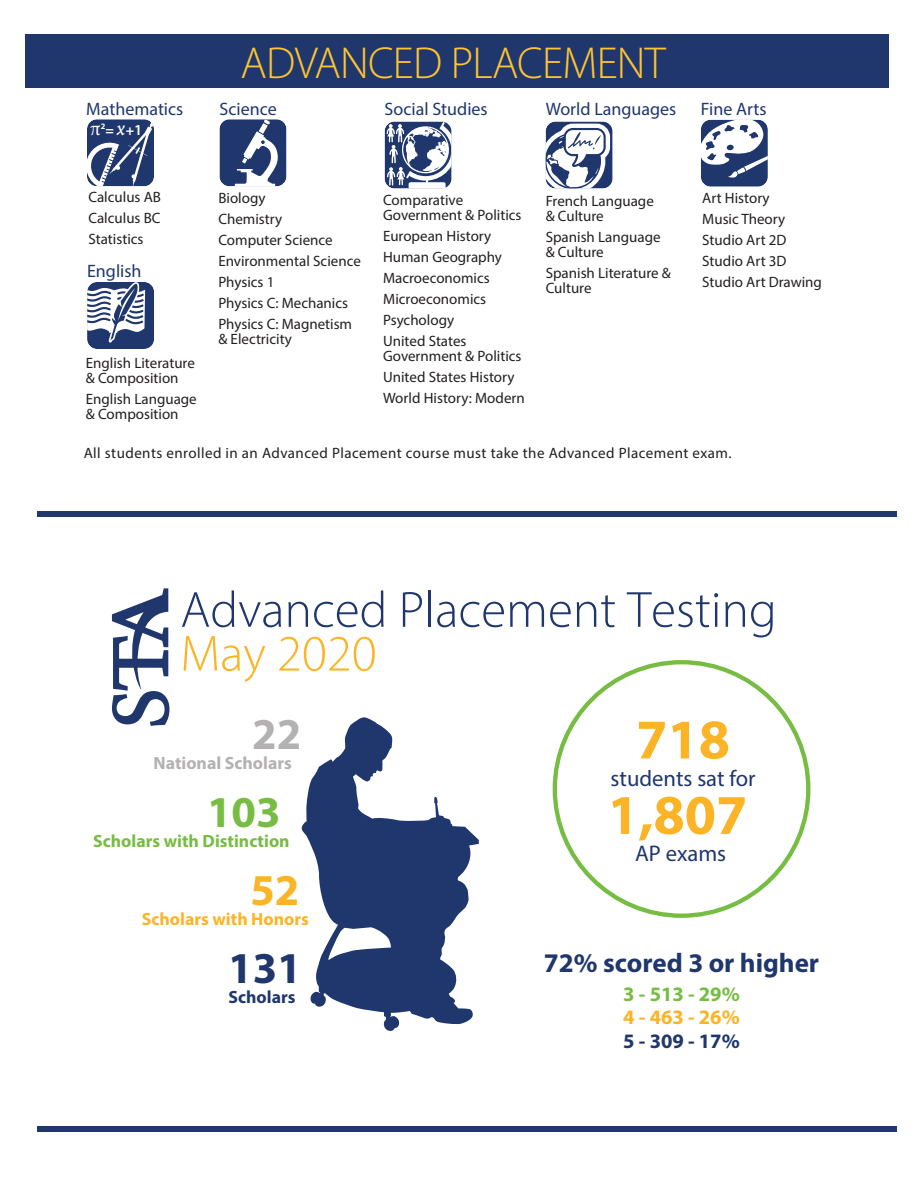
<style>
.page{position:relative;width:918px;height:1188px;background:#fff}
.page>*{position:absolute;margin:0;border:0;box-sizing:border-box;transform-origin:0 0}
.t1{font:700 56.4px "Myriad Pro";color:#fbb425}
.t2{font:300 51.15px "Myriad Pro";color:#1f376d}
.t3{font:300 51.15px "Myriad Pro";color:#fbb424}
.t4{font:300 45px "Myriad Pro";letter-spacing:-.015em;color:#ffc42f}
.t5{font:700 44.25px "Myriad Pro";color:#77bc43}
.t6{font:700 44.25px "Myriad Pro";color:#1f376d}
.t7{font:700 44.25px "Myriad Pro";color:#b3b1b1}
.t8{font:700 44.25px "Myriad Pro";color:#fbb425}
.t9{font:700 27px "Myriad Pro";color:#1f376d}
.t10{font:23.85px "Octavian MT Std";color:#fff}
.t11{font:22.65px "Myriad Pro";color:#1f376d}
.t12{font:700 20.55px "Myriad Pro";color:#77bc43}
.t13{font:700 20.55px "Myriad Pro";color:#fbb425}
.t14{font:700 20.55px "Myriad Pro";color:#1f376d}
.t15{font:18px "Myriad Pro";color:#1f376d}
.t16{font:700 17.7px "Myriad Pro";color:#77bc43}
.t17{font:700 17.7px "Myriad Pro";color:#fbb425}
.t18{font:700 17.7px "Myriad Pro";color:#b3b1b1}
.t19{font:700 17.7px "Myriad Pro";color:#1f376d}
.t20{font:15px/21px "Myriad Pro";color:#231f20}
.t21{font:15px "Myriad Pro";letter-spacing:.03em;color:#231f20}
.t22{font:700 14.25px "Myriad Pro";color:#fff}
.t23{font:700 8.25px "Myriad Pro";color:#fff}
.s1{font-family:"Octavian MT Std";font-weight:400;font-style:italic;font-size:21.9px}
.s2{font-weight:600;font-size:15.15px}
</style>
<div class="page">
<div style="left:26px;top:35px;width:863px;height:53px;background:#1f376d"></div>
<svg style="left:87px;top:282px;width:67px;height:67px"></svg>
<svg style="left:87px;top:119px;width:67px;height:67px;background:#4c5f8a"></svg>
<svg style="left:219px;top:119px;width:67px;height:67px"></svg>
<svg style="left:385px;top:122px;width:67px;height:67px"></svg>
<svg style="left:701px;top:120px;width:67px;height:67px"></svg>
<svg style="left:546px;top:122px;width:67px;height:67px"></svg>
<div style="left:37px;top:511px;width:860px;height:6px;background:#1f376d"></div>
<div style="left:37px;top:1126px;width:860px;height:6px;background:#1f376d"></div>
<svg style="left:301px;top:717px;width:178px;height:307px;fill:#1f376d"></svg>
<svg style="left:310px;top:917px;width:148px;height:114px"></svg>
<svg style="left:112px;top:588px;width:57px;height:138px"></svg>
<p class="t15" style="left:86px;top:98px;width:99px">Mathematics</p>
<h3 class="t10" style="left:90px;top:115px;width:12px">π</h3>
<p class="t23" style="left:101px;top:121px;width:6px">2</p>
<p class="t22" style="left:105px;top:121px;width:39px">= <span class="s1">x</span>+<span class="s2">1</span></p>
<p class="t20" style="left:89px;top:187px;width:74px;text-align:justify">Calculus AB Calculus BC Statistics</p>
<p class="t15" style="left:87px;top:260px;width:56px">English</p>
<p class="t20" style="left:86px;top:355px;width:111px;line-height:15px">English Literature &amp; Composition</p>
<p class="t20" style="left:86px;top:391px;width:113px;line-height:15px">English Language &amp; Composition</p>
<h3 class="t4" style="left:241px;top:36px;width:427px">ADVANCED PLACEMENT</h3>
<p class="t15" style="left:219px;top:98px;width:59px">Science</p>
<p class="t15" style="left:385px;top:98px;width:105px">Social Studies</p>
<p class="t15" style="left:546px;top:98px;width:132px">World Languages</p>
<p class="t20" style="left:218px;top:187px;width:144px">Biology<br>Chemistry<br>Computer Science<br>Environmental Science<br>Physics 1<br>Physics C: Mechanics<br>Physics C: Magnetism</p>
<p class="t20" style="left:218px;top:328px;width:75px">&amp; Electricity</p>
<p class="t20" style="left:383px;top:192px;width:140px;line-height:15px">Comparative<br>Government &amp; Politics</p>
<p class="t20" style="left:383px;top:225px;width:120px">European History<br>Human Geography<br>Macroeconomics<br>Microeconomics<br>Psychology<br>United States</p>
<p class="t20" style="left:383px;top:345px;width:143px">Government &amp; Politics<br>United States History<br>World History: Modern</p>
<p class="t20" style="left:546px;top:193px;width:110px;line-height:15px">French Language &amp; Culture</p>
<p class="t20" style="left:546px;top:229px;width:116px;line-height:15px">Spanish Language &amp; Culture</p>
<p class="t20" style="left:546px;top:265px;width:127px;line-height:15px">Spanish Literature &amp;<br>Culture</p>
<p class="t15" style="left:701px;top:98px;width:67px">Fine Arts</p>
<p class="t20" style="left:702px;top:187px;width:121px">Art History<br>Music Theory<br>Studio Art 2D<br>Studio Art 3D<br>Studio Art Drawing</p>
<p class="t21" style="left:84px;top:443px;width:649px">All students enrolled in an Advanced Placement course must take the Advanced Placement exam.</p>
<h2 class="t2" style="left:180px;top:579px;width:598px">Advanced Placement Testing</h2>
<h2 class="t3" style="left:180px;top:623px;width:198px">May 2020</h2>
<h3 class="t7" style="left:252px;top:705px;width:51px">22</h3>
<p class="t18" style="left:154px;top:752px;width:140px">National Scholars</p>
<h3 class="t5" style="left:207px;top:783px;width:75px">103</h3>
<p class="t16" style="left:93px;top:830px;width:198px">Scholars with Distinction</p>
<h3 class="t8" style="left:250px;top:861px;width:51px">52</h3>
<p class="t17" style="left:142px;top:908px;width:168px">Scholars with Honors</p>
<h3 class="t6" style="left:228px;top:939px;width:75px">131</h3>
<p class="t19" style="left:229px;top:986px;width:69px">Scholars</p>
<h1 class="t1" style="left:636px;top:703px;width:95px">718</h1>
<h3 class="t11" style="left:611px;top:764px;width:146px">students sat for</h3>
<h1 class="t1" style="left:608px;top:778px;width:141px">1,807</h1>
<h3 class="t11" style="left:635px;top:840px;width:93px">AP exams</h3>
<h3 class="t9" style="left:544px;top:945px;width:277px">72% scored 3 or higher</h3>
<h3 class="t12" style="left:623px;top:981px;width:118px">3 - 513 - 29%</h3>
<h3 class="t13" style="left:623px;top:1004px;width:118px">4 - 463 - 26%</h3>
<h3 class="t14" style="left:623px;top:1027px;width:118px">5 - 309 - 17%</h3>
</div>
